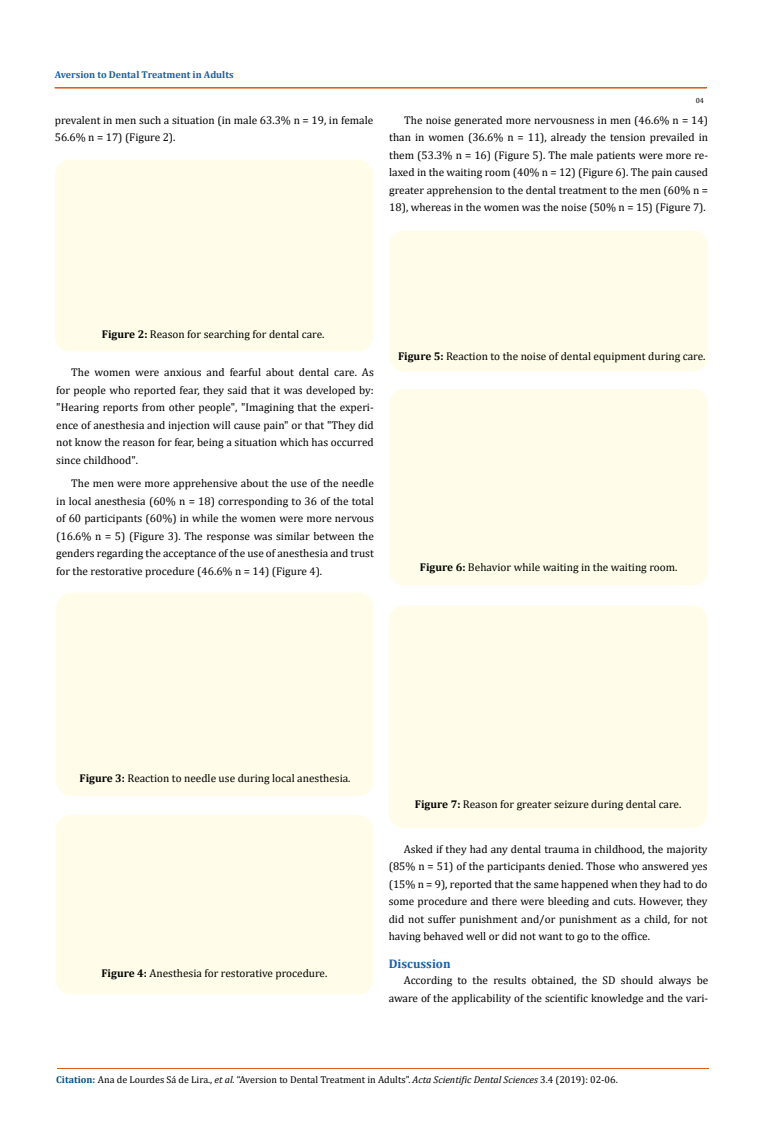
<style>
.page{position:relative;width:764px;height:1142px;background:#fff}
.page>*{position:absolute;margin:0;border:0;box-sizing:border-box;transform-origin:0 0}
.t1{font:700 12.5px "Cambria";color:#1560a6}
.t2{font:11.25px/17.5px "Cambria";color:#000;text-align:justify}
.t3{font:10px "Cambria";color:#000}
.t4{font:700 10px "Cambria";color:#1560a6}
.t5{font:7.5px "Cambria";color:#000}
.s1{font-weight:700}
.s2{font-weight:700;color:#035089}
.s3{font-style:italic}
</style>
<div class="page">
<div style="left:55px;top:160px;width:318px;height:191px;background:#fffde9;border-radius:15px"></div>
<div style="left:56px;top:592px;width:318px;height:203px;background:#fffde9;border-radius:15px"></div>
<div style="left:56px;top:814px;width:317px;height:180px;background:#fffde9;border-radius:15px"></div>
<div style="left:389px;top:230px;width:319px;height:141px;background:#fffde9;border-radius:15px"></div>
<div style="left:389px;top:389px;width:319px;height:196px;background:#fffde9;border-radius:15px"></div>
<div style="left:389px;top:605px;width:318px;height:223px;background:#fffde9;border-radius:15px"></div>
<hr style="left:57px;top:1067px;width:651px;height:1px;background:#e05d1a">
<p class="t4" style="left:55px;top:68px;width:180px">Aversion to Dental Treatment in Adults</p>
<p class="t2" style="left:55px;top:111px;width:320px">prevalent in men such a situation (in male 63.3% n = 19, in female<br>56.6% n = 17) (Figure 2).</p>
<p class="t5" style="left:696px;top:96px;width:10px">04</p>
<p class="t2" style="left:389px;top:111px;width:320px;text-indent:15px">The noise generated more nervousness in men (46.6% n = 14) than in women (36.6% n = 11), already the tension prevailed in them (53.3% n = 16) (Figure 5). The male patients were more re&shy;laxed in the waiting room (40% n = 12) (Figure 6). The pain caused greater apprehension to the dental treatment to the men (60% n = 18), whereas in the women was the noise (50% n = 15) (Figure 7).</p>
<p class="t2" style="left:102px;top:325px;width:224px"><span class="s1">Figure 2:</span> Reason for searching for dental care.</p>
<p class="t2" style="left:56px;top:363px;width:319px;text-indent:15px">The women were anxious and fearful about dental care. As for people who reported fear, they said that it was developed by: "Hearing reports from other people", "Imagining that the experi&shy;ence of anesthesia and injection will cause pain" or that "They did not know the reason for fear, being a situation which has occurred since childhood".</p>
<p class="t2" style="left:56px;top:474px;width:319px;text-indent:15px">The men were more apprehensive about the use of the needle in local anesthesia (60% n = 18) corresponding to 36 of the total of 60 participants (60%) in while the women were more nervous (16.6% n = 5) (Figure 3). The response was similar between the genders regarding the acceptance of the use of anesthesia and trust for the restorative procedure (46.6% n = 14) (Figure 4).</p>
<p class="t2" style="left:398px;top:347px;width:309px"><span class="s1">Figure 5:</span> Reaction to the noise of dental equipment during care.</p>
<p class="t2" style="left:420px;top:558px;width:259px"><span class="s1">Figure 6:</span> Behavior while waiting in the waiting room.</p>
<p class="t2" style="left:79px;top:769px;width:273px"><span class="s1">Figure 3:</span> Reaction to needle use during local anesthesia.</p>
<p class="t2" style="left:101px;top:963px;width:227px"><span class="s1">Figure 4:</span> Anesthesia for restorative procedure.</p>
<p class="t2" style="left:415px;top:795px;width:268px"><span class="s1">Figure 7:</span> Reason for greater seizure during dental care.</p>
<p class="t2" style="left:389px;top:839px;width:320px;text-indent:15px">Asked if they had any dental trauma in childhood, the majority (85% n = 51) of the participants denied. Those who answered yes (15% n = 9), reported that the same happened when they had to do some procedure and there were bleeding and cuts. However, they did not suffer punishment and/or punishment as a child, for not having behaved well or did not want to go to the office.</p>
<p class="t1" style="left:389px;top:954px;width:63px">Discussion</p>
<p class="t2" style="left:389px;top:971px;width:321px;text-align:right">According to the results obtained, the SD should always be aware of the applicability of the scientific knowledge and the vari-</p>
<p class="t3" style="left:56px;top:1073px;width:563px"><span class="s2">Citation:</span> Ana de Lourdes Sá de Lira., <span class="s3">et al.</span> “Aversion to Dental Treatment in Adults”. <span class="s3">Acta Scientific Dental Sciences</span> 3.4 (2019): 02-06.</p>
</div>
